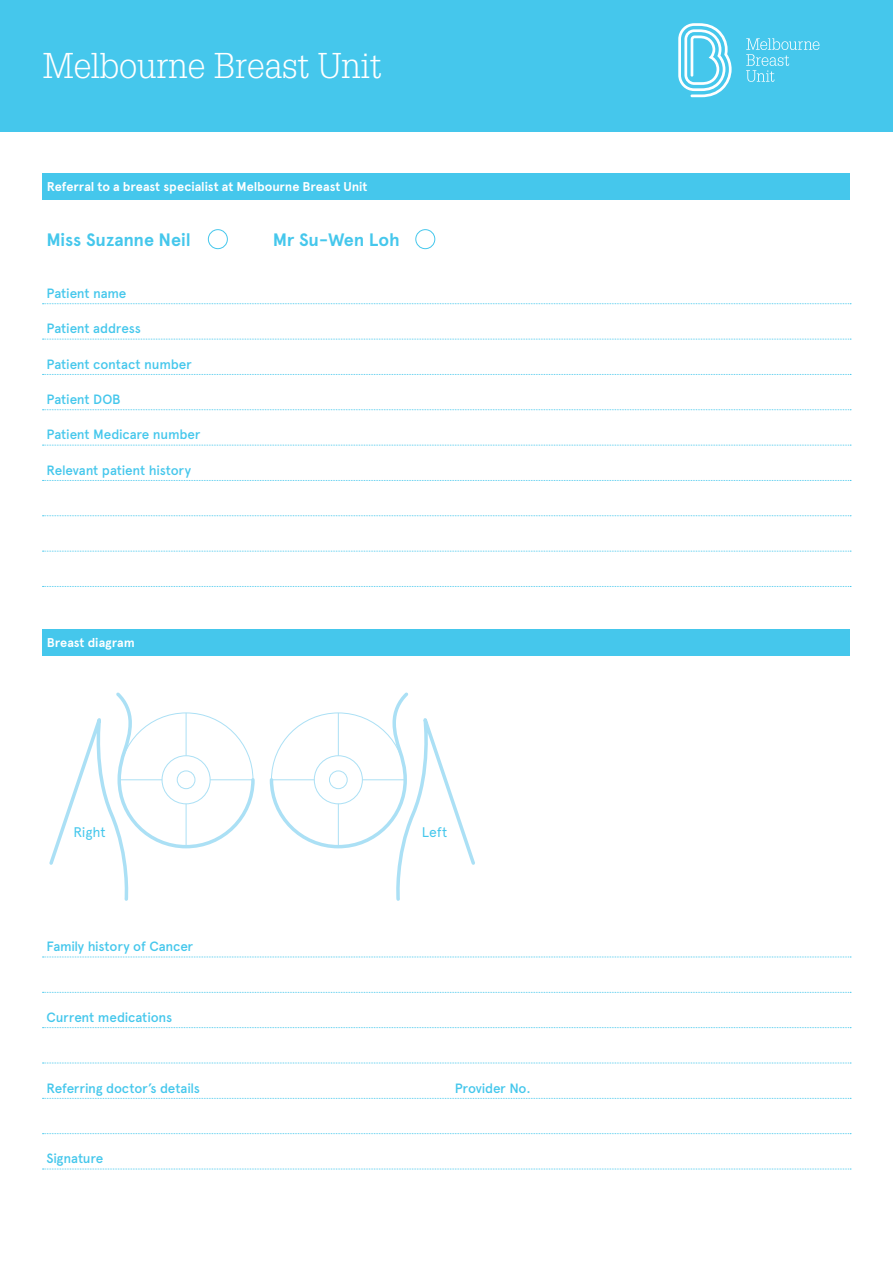
<style>
.page{position:relative;width:893px;height:1263px;background:#fff}
.page>*{position:absolute;margin:0;border:0;box-sizing:border-box;transform-origin:0 0}
.t1{font:300 34.95px "Glypha";color:#fff}
.t2{font:700 18px "Apercu";letter-spacing:-.005em;color:#45c7ec}
.t3{font:13.95px "Apercu";color:#45c7ec}
.Body_Underline{font:500 13.5px "Apercu";letter-spacing:-.015em;color:#45c7ec}
.t4{font:700 12.75px "Apercu";color:#fff}
</style>
<div class="page">
<div style="left:43px;top:174px;width:807px;height:26px;background:#45c7ec"></div>
<div style="left:43px;top:630px;width:807px;height:26px;background:#45c7ec"></div>
<div style="left:208px;top:229px;width:20px;height:20px;border:1px solid #45c7ec;border-radius:50%"></div>
<div style="left:415px;top:229px;width:20px;height:20px;border:1px solid #45c7ec;border-radius:50%"></div>
<div style="left:0;top:0;width:893px;height:131px;background:#45c7ec"></div>
<svg style="left:746px;top:38px;width:73px;height:44px"></svg>
<svg style="left:678px;top:23px;width:54px;height:74px"></svg>
<svg style="left:43px;top:303px;width:808px;height:1px"></svg>
<svg style="left:43px;top:339px;width:808px;height:1px"></svg>
<svg style="left:43px;top:374px;width:808px;height:1px"></svg>
<svg style="left:43px;top:409px;width:808px;height:1px"></svg>
<svg style="left:43px;top:445px;width:808px;height:1px"></svg>
<svg style="left:43px;top:480px;width:808px;height:1px"></svg>
<svg style="left:43px;top:515px;width:808px;height:1px"></svg>
<svg style="left:43px;top:551px;width:808px;height:1px"></svg>
<svg style="left:43px;top:586px;width:808px;height:1px"></svg>
<svg style="left:43px;top:956px;width:808px;height:1px"></svg>
<svg style="left:43px;top:992px;width:808px;height:1px"></svg>
<svg style="left:43px;top:1027px;width:808px;height:1px"></svg>
<svg style="left:43px;top:1062px;width:808px;height:1px"></svg>
<svg style="left:43px;top:1098px;width:808px;height:1px"></svg>
<svg style="left:43px;top:1133px;width:808px;height:1px"></svg>
<svg style="left:43px;top:1168px;width:808px;height:1px"></svg>
<svg style="left:49px;top:692px;width:206px;height:209px"></svg>
<svg style="left:269px;top:692px;width:206px;height:209px"></svg>
<p class="t1" style="left:43px;top:46px;width:341px">Melbourne Breast Unit</p>
<p class="t4" style="left:47px;top:179px;width:322px">Referral to a breast specialist at Melbourne Breast Unit</p>
<p class="t2" style="left:46px;top:229px;width:146px">Miss Suzanne Neil</p>
<p class="t2" style="left:273px;top:229px;width:128px">Mr Su-Wen Loh</p>
<p class="Body_Underline" style="left:46px;top:285px;width:82px">Patient name</p>
<p class="Body_Underline" style="left:46px;top:321px;width:96px">Patient address</p>
<p class="Body_Underline" style="left:46px;top:356px;width:147px">Patient contact number</p>
<p class="Body_Underline" style="left:46px;top:391px;width:76px">Patient DOB</p>
<p class="Body_Underline" style="left:46px;top:427px;width:155px">Patient Medicare number</p>
<p class="Body_Underline" style="left:46px;top:462px;width:146px">Relevant patient history</p>
<p class="t4" style="left:47px;top:635px;width:89px">Breast diagram</p>
<p class="t3" style="left:73px;top:824px;width:34px">Right</p>
<p class="t3" style="left:422px;top:824px;width:27px">Left</p>
<p class="Body_Underline" style="left:46px;top:938px;width:148px">Family history of Cancer</p>
<p class="Body_Underline" style="left:46px;top:1009px;width:127px">Current medications</p>
<p class="Body_Underline" style="left:46px;top:1080px;width:155px">Referring doctor’s details</p>
<p class="Body_Underline" style="left:455px;top:1080px;width:78px">Provider No.</p>
<p class="Body_Underline" style="left:46px;top:1150px;width:59px">Signature</p>
</div>
